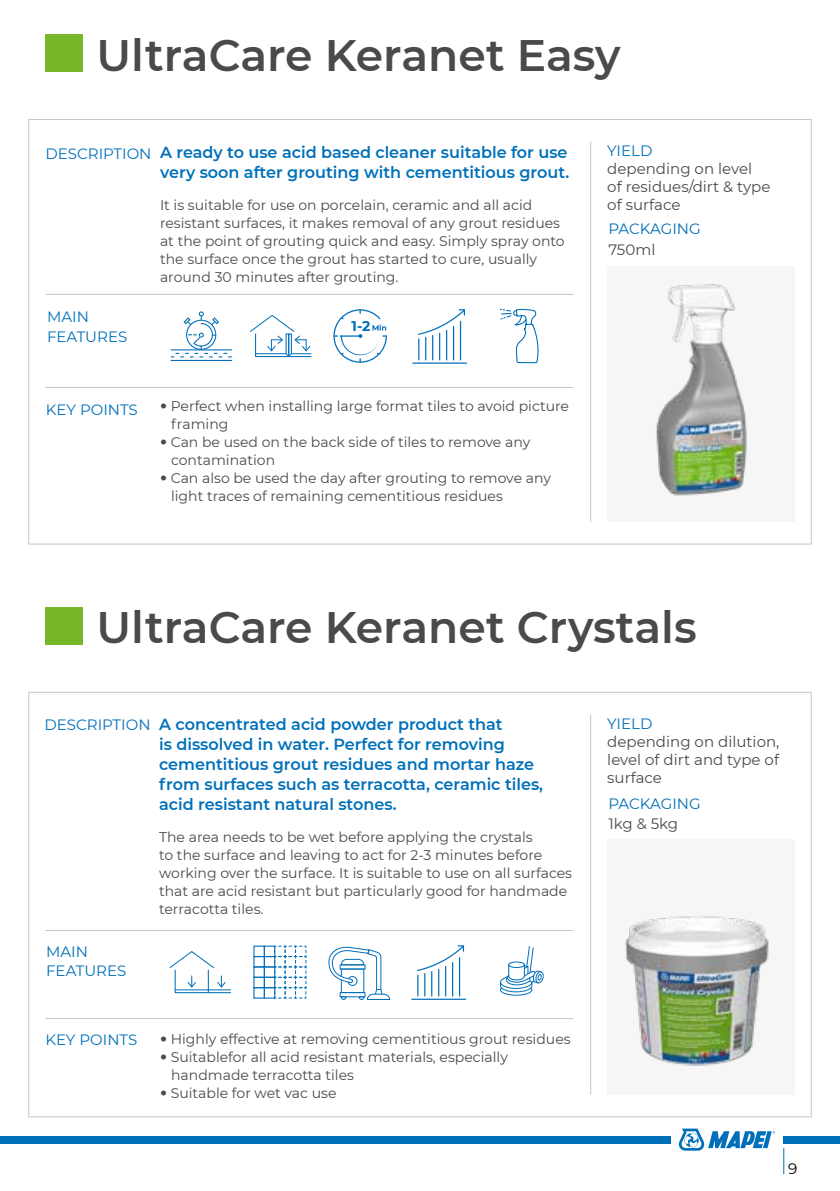
<style>
.page{position:relative;width:840px;height:1191px;background:#fff}
.page>*{position:absolute;margin:0;border:0;box-sizing:border-box;transform-origin:0 0}
.t1{font:600 44px "Montserrat";color:#4a4a49}
.t2{font:600 16px/20px "Montserrat";color:#0070ba}
.t3{font:15.2px "Montserrat";color:#000}
.t4{font:15px/18px "Montserrat";color:#4a4a49}
.t5{font:15px/19.4px "Montserrat";color:#0070ba}
.t6{font:15px "Montserrat";color:#006fb9}
.t7{font:14px/18px "Montserrat";color:#4a4a49}
.t8{font:700 14px "Montserrat";color:#0070ba}
.t9{font:800 14px "Montserrat";color:#006fb9}
.s1{font-family:"Helvetica Neue LTW1 G";font-weight:100;font-stretch:condensed}
</style>
<div class="page">
<svg style="left:783px;top:1148px;width:1px;height:26px"></svg>
<svg style="left:678px;top:1128px;width:96px;height:22px"></svg>
<div style="left:0;top:1135px;width:670px;height:8px;background:#006fb9"></div>
<div style="left:783px;top:1135px;width:56px;height:8px;background:#006fb9"></div>
<div style="left:28px;top:692px;width:783px;height:425px;background:#fff;border:1px solid #c6c6c6"></div>
<div style="left:28px;top:119px;width:783px;height:425px;background:#fff;border:1px solid #c6c6c6"></div>
<hr style="left:590px;top:142px;width:1px;height:380px;background:#c6c6c6">
<hr style="left:590px;top:714px;width:1px;height:380px;background:#c6c6c6">
<div style="left:45px;top:34px;width:38px;height:37px;background:#76b82a"></div>
<div style="left:45px;top:607px;width:38px;height:37px;background:#76b82a"></div>
<div style="left:607px;top:839px;width:187px;height:255px;background:#f6f6f6"></div>
<img style="left:625px;top:916px;width:144px;height:150px">
<img style="left:655px;top:284px;width:92px;height:212px">
<hr style="left:171px;top:360px;width:60px;height:1px;background:#006fb9">
<svg style="left:171px;top:311px;width:60px;height:46px"></svg>
<svg style="left:250px;top:315px;width:62px;height:43px"></svg>
<svg style="left:333px;top:309px;width:54px;height:54px"></svg>
<svg style="left:418px;top:309px;width:47px;height:51px"></svg>
<hr style="left:412px;top:362px;width:54px;height:1px;background:#006fb9">
<svg style="left:500px;top:309px;width:38px;height:54px"></svg>
<hr style="left:46px;top:294px;width:527px;height:1px;background:#c6c6c6">
<div style="left:174px;top:969px;width:35px;height:24px;border:1px solid #006fb9"></div>
<svg style="left:187px;top:976px;width:9px;height:12px"></svg>
<svg style="left:208px;top:976px;width:22px;height:17px"></svg>
<hr style="left:175px;top:989px;width:55px;height:1px;background:#006fb9">
<div style="left:264px;top:966px;width:11px;height:12px;border:1px solid #006fb9"></div>
<div style="left:264px;top:956px;width:11px;height:11px;border:1px solid #006fb9"></div>
<div style="left:264px;top:945px;width:11px;height:12px;border:1px solid #006fb9"></div>
<div style="left:253px;top:945px;width:12px;height:12px;border:1px solid #006fb9"></div>
<svg style="left:274px;top:945px;width:32px;height:53px"></svg>
<div style="left:264px;top:987px;width:11px;height:11px;border:1px solid #006fb9"></div>
<div style="left:253px;top:956px;width:12px;height:11px;border:1px solid #006fb9"></div>
<div style="left:253px;top:966px;width:12px;height:12px;border:1px solid #006fb9"></div>
<div style="left:253px;top:987px;width:12px;height:11px;border:1px solid #006fb9"></div>
<div style="left:253px;top:976px;width:12px;height:12px;border:1px solid #006fb9"></div>
<svg style="left:328px;top:946px;width:62px;height:53px"></svg>
<svg style="left:417px;top:945px;width:48px;height:51px"></svg>
<hr style="left:411px;top:998px;width:54px;height:1px;background:#006fb9">
<svg style="left:500px;top:946px;width:43px;height:50px"></svg>
<hr style="left:45px;top:930px;width:527px;height:1px;background:#c6c6c6">
<hr style="left:45px;top:1018px;width:528px;height:1px;background:#c6c6c6">
<hr style="left:45px;top:387px;width:528px;height:1px;background:#c6c6c6">
<svg style="left:169px;top:951px;width:45px;height:19px"></svg>
<div style="left:351px;top:317px;width:20px;height:15px;background:#fff"></div>
<h1 class="t1" style="left:96px;top:24px;width:525px">UltraCare Keranet Easy</h1>
<p class="t6" style="left:45px;top:143px;width:108px">DESCRIPTION</p>
<p class="t5" style="left:47px;top:307px;width:82px">MAIN<br>FEATURES</p>
<p class="t2" style="left:160px;top:141px;width:410px">A ready to use acid based cleaner suitable for use very soon after grouting with cementitious grout.</p>
<p class="t7" style="left:160px;top:195px;width:406px">It is suitable for use on porcelain, ceramic and all acid resistant surfaces, it makes removal of any grout residues at the point of grouting quick and easy. Simply spray onto the surface once the grout has started to cure, usually around 30 minutes after grouting.</p>
<p class="t9" style="left:361px;top:315px;width:10px">5</p>
<p class="t8" style="left:351px;top:316px;width:20px">1-2</p>
<p class="t5" style="left:46px;top:399px;width:93px">KEY POINTS</p>
<p class="t7" style="left:171px;top:397px;width:399px;text-indent:-11px"><span class="s1">•</span> Perfect when installing large format tiles to avoid picture framing</p>
<p class="t7" style="left:171px;top:433px;width:360px;text-indent:-11px"><span class="s1">•</span> Can be used on the back side of tiles to remove any contamination</p>
<p class="t7" style="left:171px;top:469px;width:381px;text-indent:-11px"><span class="s1">•</span> Can also be used the day after grouting to remove any light traces of remaining cementitious residues</p>
<p class="t5" style="left:607px;top:141px;width:47px">YIELD</p>
<p class="t4" style="left:607px;top:159px;width:165px">depending on level<br>of residues/dirt &amp; type of surface</p>
<p class="t6" style="left:608px;top:218px;width:94px">PACKAGING</p>
<p class="t4" style="left:608px;top:240px;width:48px">750ml</p>
<h1 class="t1" style="left:96px;top:596px;width:601px">UltraCare Keranet Crystals</h1>
<p class="t6" style="left:44px;top:714px;width:108px">DESCRIPTION</p>
<p class="t2" style="left:159px;top:713px;width:385px">A concentrated acid powder product that<br>is dissolved in water. Perfect for removing cementitious grout residues and mortar haze from surfaces such as terracotta, ceramic tiles, acid resistant natural stones.</p>
<p class="t7" style="left:159px;top:827px;width:414px">The area needs to be wet before applying the crystals<br>to the surface and leaving to act for 2-3 minutes before working over the surface. It is suitable to use on all surfaces that are acid resistant but particularly good for handmade terracotta tiles.</p>
<p class="t5" style="left:46px;top:941px;width:82px">MAIN<br>FEATURES</p>
<p class="t5" style="left:45px;top:1029px;width:93px">KEY POINTS</p>
<p class="t7" style="left:160px;top:1029px;width:412px"><span class="s1">•</span> Highly effective at removing cementitious grout residues</p>
<p class="t7" style="left:171px;top:1047px;width:338px;text-indent:-11px"><span class="s1">•</span> Suitablefor all acid resistant materials, especially handmade terracotta tiles</p>
<p class="t7" style="left:160px;top:1083px;width:178px"><span class="s1">•</span> Suitable for wet vac use</p>
<p class="t5" style="left:607px;top:713px;width:47px">YIELD</p>
<p class="t4" style="left:607px;top:732px;width:173px;text-align:justify">depending on dilution, level of dirt and type of surface</p>
<p class="t6" style="left:608px;top:793px;width:94px">PACKAGING</p>
<p class="t4" style="left:608px;top:814px;width:71px">1kg &amp; 5kg</p>
<p class="t3" style="left:787px;top:1158px;width:11px">9</p>
</div>
